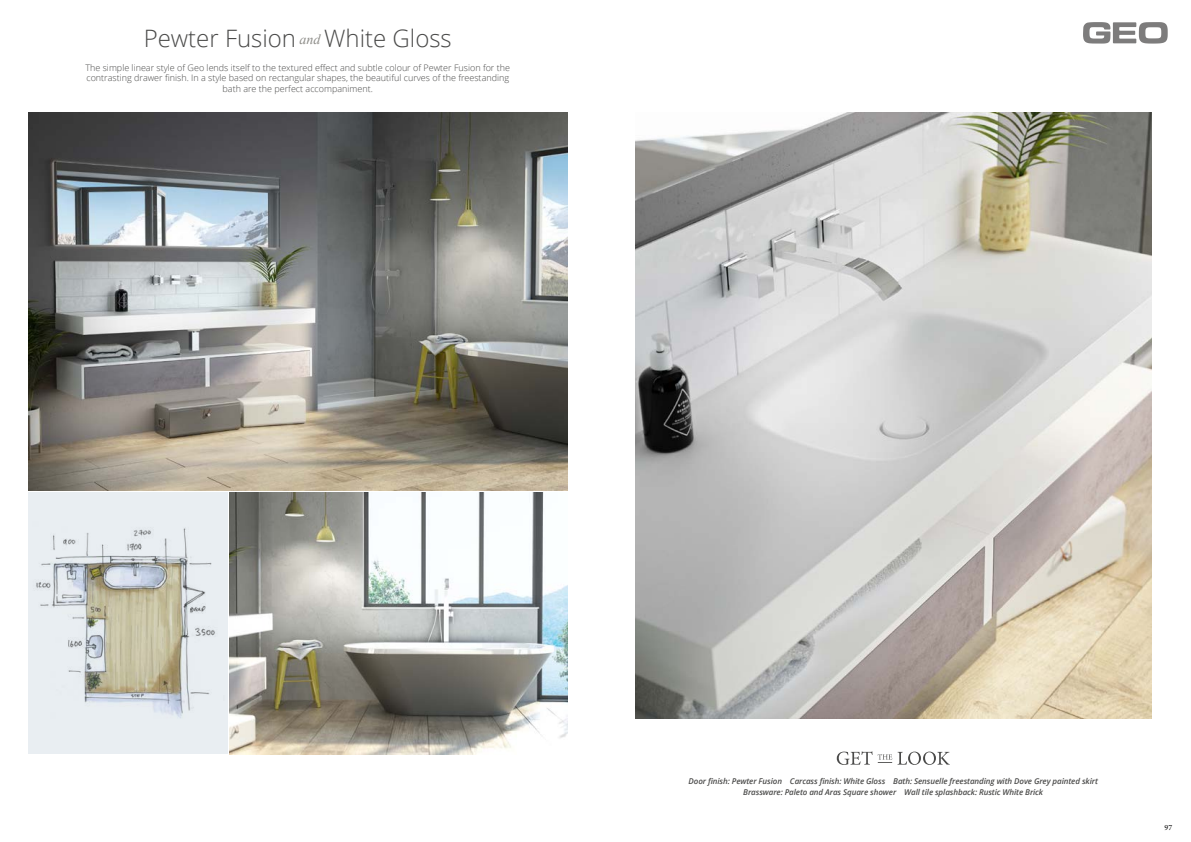
<style>
.page{position:relative;width:1191px;height:842px;background:#fff}
.page>*{position:absolute;margin:0;border:0;box-sizing:border-box;transform-origin:0 0}
.t1{font:300 24px "Open Sans";color:#4a4a49}
.t2{font:300 9px/10.8px "Open Sans";color:#4a4a49;text-align:center}
.t3{font:italic 600 8px/11px "Open Sans";letter-spacing:-.01em;color:#4a4a49;text-align:center}
.t4{font:8px "Minion Pro";color:#000}
.s1{font-family:"Times New Roman";font-weight:400;font-style:italic;font-size:14px;color:#8e8d89}
</style>
<div class="page">
<img style="left:28px;top:113px;width:539px;height:377px">
<img style="left:635px;top:113px;width:516px;height:605px">
<div style="left:28px;top:493px;width:200px;height:261px;background:#e9eef2"></div>
<img style="left:36px;top:528px;width:179px;height:190px">
<img style="left:230px;top:493px;width:337px;height:261px">
<svg style="left:836px;top:751px;width:113px;height:14px"></svg>
<svg style="left:1083px;top:22px;width:84px;height:22px"></svg>
<p class="t1" style="left:144px;top:22px;width:310px">Pewter Fusion <span class="s1">and</span> White Gloss</p>
<p class="t2" style="left:85px;top:62px;width:426px">The simple linear style of Geo lends itself to the textured effect and subtle colour of Pewter Fusion for the contrasting drawer finish. In a style based on rectangular shapes, the beautiful curves of the freestanding bath are the perfect accompaniment.</p>
<p class="t3" style="left:688px;top:775px;width:411px">Door finish: Pewter Fusion Carcass finish: White Gloss Bath: Sensuelle freestanding with Dove Grey painted skirt<br>Brassware: Paleto and Aras Square shower Wall tile splashback: Rustic White Brick</p>
<p class="t4" style="left:1164px;top:822px;width:9px">97</p>
</div>
